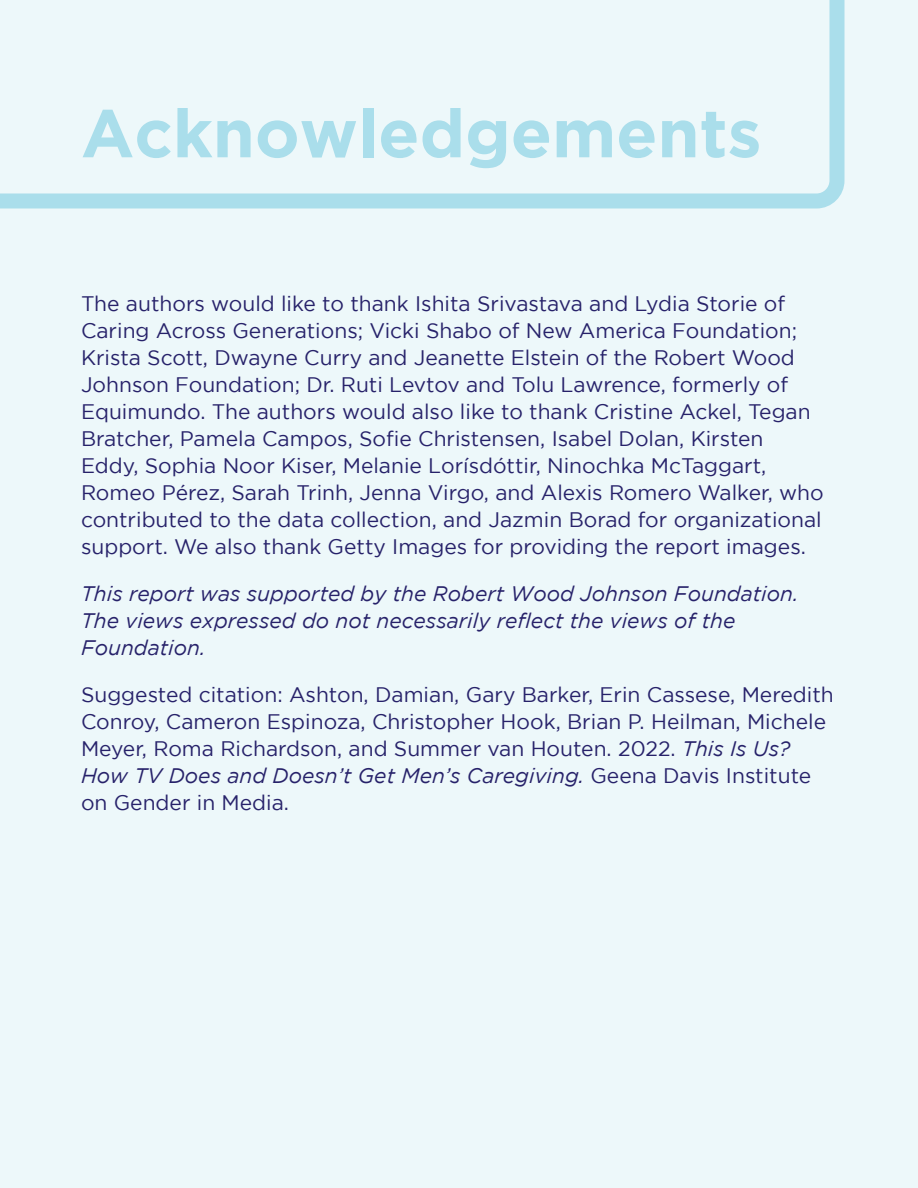
<style>
.page{position:relative;width:918px;height:1188px;background:#edf8fa}
.page>*{position:absolute;margin:0;border:0;box-sizing:border-box;transform-origin:0 0}
.t1{font:700 67.5px "Gotham";color:#aadeeb}
.Header_1{font:21px/27px "Gotham";color:#27226a}
.Body_copy{font:21px/27px "Gotham";color:#27226a}
.Body_copy-2{font:italic 21px/27px "Gotham";color:#27226a}
.s1{font-style:italic}
</style>
<div class="page">
<svg style="left:0;top:0;width:845px;height:208px"></svg>
<p class="t1" style="left:81px;top:94px;width:682px">Acknowledgements</p>
<p class="Header_1" style="left:81px;top:290px;width:744px">The authors would like to thank Ishita Srivastava and Lydia Storie of Caring Across Generations; Vicki Shabo of New America Foundation; Krista Scott, Dwayne Curry and Jeanette Elstein of the Robert Wood Johnson Foundation; Dr. Ruti Levtov and Tolu Lawrence, formerly of Equimundo. The authors would also like to thank Cristine Ackel, Tegan Bratcher, Pamela Campos, Sofie Christensen, Isabel Dolan, Kirsten Eddy, Sophia Noor Kiser, Melanie Lorísdóttir, Ninochka McTaggart, Romeo Pérez, Sarah Trinh, Jenna Virgo, and Alexis Romero Walker, who contributed to the data collection, and Jazmin Borad for organizational support. We also thank Getty Images for providing the report images.</p>
<p class="Body_copy-2" style="left:81px;top:580px;width:719px">This report was supported by the Robert Wood Johnson Foundation.<br>The views expressed do not necessarily reflect the views of the<br>Foundation.</p>
<p class="Body_copy" style="left:81px;top:681px;width:754px">Suggested citation: Ashton, Damian, Gary Barker, Erin Cassese, Meredith Conroy, Cameron Espinoza, Christopher Hook, Brian P. Heilman, Michele Meyer, Roma Richardson, and Summer van Houten. 2022. <span class="s1">This Is Us?<br>How TV Does and Doesn’t Get Men’s Caregiving.</span> Geena Davis Institute on Gender in Media.</p>
</div>
